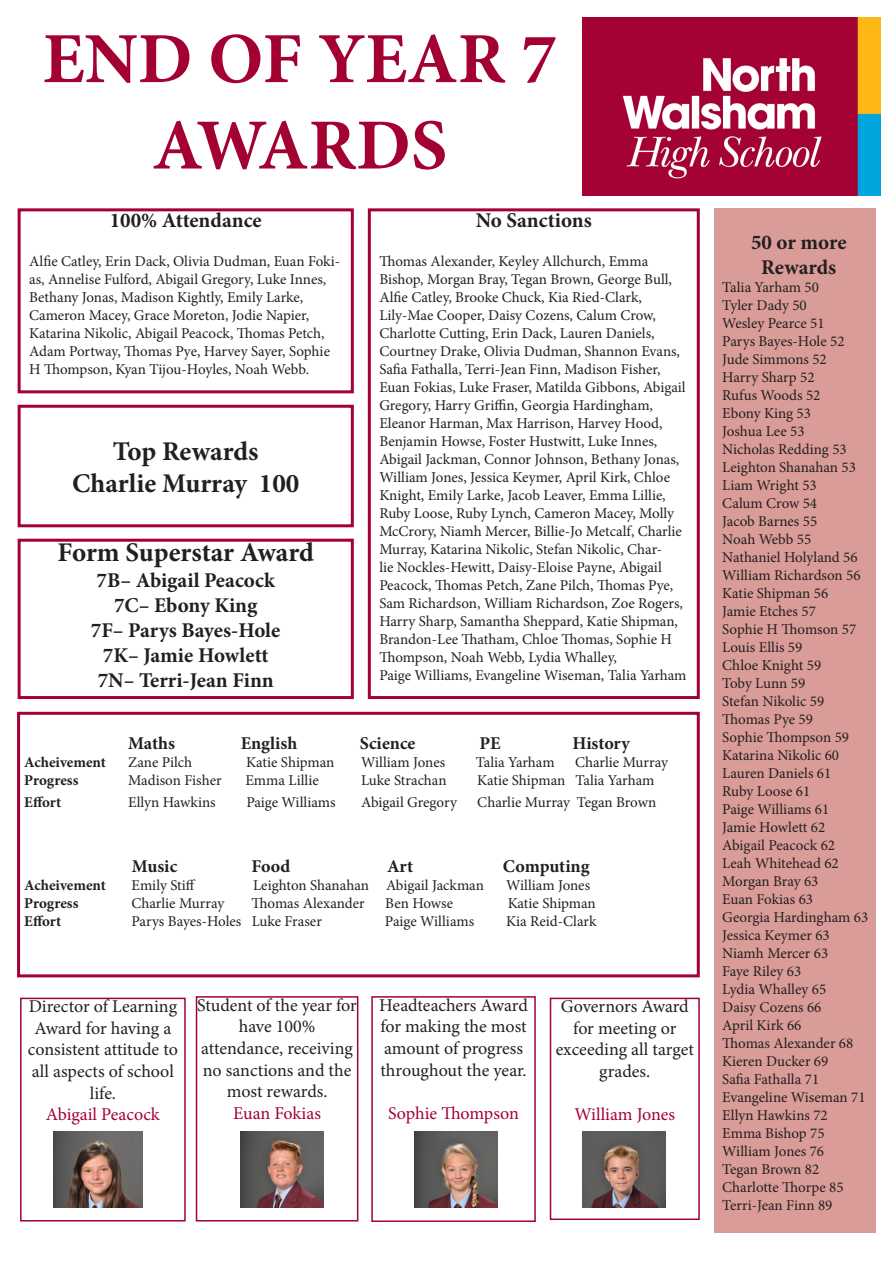
<style>
.page{position:relative;width:893px;height:1263px;background:#fff}
.page>*{position:absolute;margin:0;border:0;box-sizing:border-box;transform-origin:0 0}
.t1{font:700 72px/86.4px "Minion Pro";color:#a40133;text-align:center}
.t2{font:700 27px "Minion Pro";color:#231f20}
.t3{font:700 21px/25.2px "Minion Pro";color:#231f20;text-align:center}
.t4{font:18px/21.6px "Minion Pro";letter-spacing:-.005em;color:#231f20;text-align:center}
.t5{font:18px "Minion Pro";color:#a40133}
.t6{font:700 18px "Minion Pro";color:#231f20}
.t7{font:15px/18px "Minion Pro";letter-spacing:-.005em;color:#231f20}
.t8{font:700 15px "Minion Pro";color:#231f20}
</style>
<div class="page">
<img style="left:583px;top:17px;width:297px;height:179px">
<div style="left:18px;top:208px;width:336px;height:185px;border:3px solid #a40133"></div>
<div style="left:714px;top:208px;width:161px;height:1024px;background:#d99c98"></div>
<div style="left:18px;top:539px;width:336px;height:160px;border:3px solid #a40133"></div>
<div style="left:18px;top:405px;width:336px;height:122px;border:3px solid #a40133"></div>
<div style="left:17px;top:712px;width:683px;height:265px;border:3px solid #a40133"></div>
<div style="left:368px;top:208px;width:332px;height:491px;border:3px solid #a40133"></div>
<div style="left:20px;top:998px;width:166px;height:223px;border:2px solid #a40133"></div>
<div style="left:196px;top:996px;width:162px;height:225px;border:2px solid #a40133"></div>
<div style="left:371px;top:996px;width:165px;height:226px;border:2px solid #a40133"></div>
<div style="left:550px;top:998px;width:150px;height:222px;border:2px solid #a40133"></div>
<img style="left:53px;top:1131px;width:89px;height:77px">
<img style="left:240px;top:1131px;width:83px;height:77px">
<img style="left:415px;top:1131px;width:82px;height:77px">
<img style="left:583px;top:1131px;width:82px;height:77px">
<p class="t1" style="left:43px;top:15px;width:516px">END OF YEAR 7<br>AWARDS</p>
<p class="t3" style="left:110px;top:207px;width:154px">100% Attendance</p>
<p class="t7" style="left:29px;top:252px;width:312px">Alfie Catley, Erin Dack, Olivia Dudman, Euan Foki&shy;as, Annelise Fulford, Abigail Gregory, Luke Innes, Bethany Jonas, Madison Kightly, Emily Larke, Cameron Macey, Grace Moreton, Jodie Napier, Katarina Nikolic, Abigail Peacock, Thomas Petch, Adam Portway, Thomas Pye, Harvey Sayer, Sophie H Thompson, Kyan Tijou-Hoyles, Noah Webb.</p>
<p class="t2" style="left:113px;top:432px;width:147px">Top Rewards</p>
<p class="t2" style="left:72px;top:464px;width:229px">Charlie Murray 100</p>
<p class="t2" style="left:58px;top:534px;width:258px">Form Superstar Award</p>
<p class="t3" style="left:97px;top:567px;width:180px">7B– Abigail Peacock</p>
<p class="t3" style="left:114px;top:592px;width:145px">7C– Ebony King</p>
<p class="t3" style="left:91px;top:617px;width:191px">7F– Parys Bayes-Hole</p>
<p class="t3" style="left:103px;top:642px;width:167px">7K– Jamie Howlett</p>
<p class="t3" style="left:98px;top:668px;width:178px">7N– Terri-Jean Finn</p>
<p class="t3" style="left:476px;top:207px;width:118px">No Sanctions</p>
<p class="t7" style="left:379px;top:252px;width:309px">Thomas Alexander, Keyley Allchurch, Emma Bishop, Morgan Bray, Tegan Brown, George Bull, Alfie Catley, Brooke Chuck, Kia Ried-Clark, Lily-Mae Cooper, Daisy Cozens, Calum Crow, Charlotte Cutting, Erin Dack, Lauren Daniels, Courtney Drake, Olivia Dudman, Shannon Evans, Safia Fathalla, Terri-Jean Finn, Madison Fisher, Euan Fokias, Luke Fraser, Matilda Gibbons, Abigail Gregory, Harry Griffin, Georgia Hardingham, Eleanor Harman, Max Harrison, Harvey Hood, Benjamin Howse, Foster Hustwitt, Luke Innes, Abigail Jackman, Connor Johnson, Bethany Jonas, William Jones, Jessica Keymer, April Kirk, Chloe Knight, Emily Larke, Jacob Leaver, Emma Lillie, Ruby Loose, Ruby Lynch, Cameron Macey, Molly McCrory, Niamh Mercer, Billie-Jo Metcalf, Charlie Murray, Katarina Nikolic, Stefan Nikolic, Char-<br>lie Nockles-Hewitt, Daisy-Eloise Payne, Abigail Peacock, Thomas Petch, Zane Pilch, Thomas Pye, Sam Richardson, William Richardson, Zoe Rogers, Harry Sharp, Samantha Sheppard, Katie Shipman, Brandon-Lee Thatham, Chloe Thomas, Sophie H Thompson, Noah Webb, Lydia Whalley,<br>Paige Williams, Evangeline Wiseman, Talia Yarham</p>
<p class="t6" style="left:128px;top:731px;width:48px">Maths</p>
<p class="t6" style="left:241px;top:731px;width:58px">English</p>
<p class="t6" style="left:360px;top:731px;width:57px">Science</p>
<p class="t6" style="left:479px;top:731px;width:23px">PE</p>
<p class="t6" style="left:572px;top:731px;width:59px">History</p>
<p class="t8" style="left:24px;top:752px;width:83px">Acheivement</p>
<p class="t7" style="left:128px;top:754px;width:66px">Zane Pilch</p>
<p class="t7" style="left:246px;top:754px;width:90px">Katie Shipman</p>
<p class="t7" style="left:361px;top:754px;width:86px">William Jones</p>
<p class="t7" style="left:476px;top:754px;width:80px">Talia Yarham</p>
<p class="t7" style="left:575px;top:754px;width:94px">Charlie Murray</p>
<p class="t8" style="left:24px;top:770px;width:56px">Progress</p>
<p class="t7" style="left:128px;top:772px;width:95px">Madison Fisher</p>
<p class="t7" style="left:245px;top:772px;width:75px">Emma Lillie</p>
<p class="t7" style="left:361px;top:772px;width:87px">Luke Strachan</p>
<p class="t7" style="left:477px;top:772px;width:179px">Katie Shipman Talia Yarham</p>
<p class="t8" style="left:24px;top:792px;width:38px">Effort</p>
<p class="t7" style="left:128px;top:793px;width:89px">Ellyn Hawkins</p>
<p class="t7" style="left:246px;top:793px;width:91px">Paige Williams</p>
<p class="t7" style="left:361px;top:793px;width:97px">Abigail Gregory</p>
<p class="t7" style="left:477px;top:793px;width:180px">Charlie Murray Tegan Brown</p>
<p class="t6" style="left:132px;top:853px;width:47px">Music</p>
<p class="t6" style="left:251px;top:853px;width:40px">Food</p>
<p class="t6" style="left:387px;top:853px;width:28px">Art</p>
<p class="t6" style="left:503px;top:853px;width:88px">Computing</p>
<p class="t8" style="left:24px;top:874px;width:83px">Acheivement</p>
<p class="t7" style="left:131px;top:876px;width:66px">Emily Stiff</p>
<p class="t7" style="left:253px;top:876px;width:232px">Leighton Shanahan Abigail Jackman</p>
<p class="t7" style="left:506px;top:876px;width:86px">William Jones</p>
<p class="t8" style="left:24px;top:892px;width:56px">Progress</p>
<p class="t7" style="left:131px;top:894px;width:94px">Charlie Murray</p>
<p class="t7" style="left:252px;top:894px;width:115px">Thomas Alexander</p>
<p class="t7" style="left:385px;top:894px;width:69px">Ben Howse</p>
<p class="t7" style="left:508px;top:894px;width:90px">Katie Shipman</p>
<p class="t8" style="left:24px;top:910px;width:38px">Effort</p>
<p class="t7" style="left:131px;top:912px;width:192px">Parys Bayes-Holes Luke Fraser</p>
<p class="t7" style="left:385px;top:912px;width:91px">Paige Williams</p>
<p class="t7" style="left:506px;top:912px;width:92px">Kia Reid-Clark</p>
<p class="t4" style="left:28px;top:996px;width:152px">Director of Learning<br>Award for having a consistent attitude to all aspects of school life.</p>
<p class="t5" style="left:46px;top:1102px;width:115px">Abigail Peacock</p>
<p class="t4" style="left:197px;top:994px;width:161px">Student of the year for have 100% attendance, receiving no sanctions and the most rewards.</p>
<p class="t5" style="left:233px;top:1101px;width:89px">Euan Fokias</p>
<p class="t4" style="left:379px;top:994px;width:150px;text-align:left">Headteachers Award for making the most amount of progress throughout the year.</p>
<p class="t5" style="left:388px;top:1101px;width:132px">Sophie Thompson</p>
<p class="t4" style="left:556px;top:996px;width:140px">Governors Award for meeting or exceeding all target grades.</p>
<p class="t5" style="left:574px;top:1102px;width:102px">William Jones</p>
<p class="t3" style="left:751px;top:229px;width:97px">50 or more<br>Rewards</p>
<p class="t7" style="left:722px;top:278px;width:98px">Talia Yarham 50</p>
<p class="t7" style="left:722px;top:296px;width:86px">Tyler Dady 50</p>
<p class="t7" style="left:722px;top:314px;width:104px">Wesley Pearce 51</p>
<p class="t7" style="left:722px;top:332px;width:124px">Parys Bayes-Hole 52</p>
<p class="t7" style="left:722px;top:350px;width:106px">Jude Simmons 52<br>Harry Sharp 52</p>
<p class="t7" style="left:722px;top:386px;width:100px">Rufus Woods 52</p>
<p class="t7" style="left:722px;top:404px;width:90px">Ebony King 53</p>
<p class="t7" style="left:722px;top:422px;width:84px">Joshua Lee 53</p>
<p class="t7" style="left:722px;top:440px;width:126px">Nicholas Redding 53</p>
<p class="t7" style="left:722px;top:458px;width:135px">Leighton Shanahan 53</p>
<p class="t7" style="left:722px;top:476px;width:96px">Liam Wright 53</p>
<p class="t7" style="left:722px;top:494px;width:96px">Calum Crow 54</p>
<p class="t7" style="left:722px;top:512px;width:96px">Jacob Barnes 55</p>
<p class="t7" style="left:722px;top:530px;width:90px">Noah Webb 55</p>
<p class="t7" style="left:722px;top:548px;width:137px">Nathaniel Holyland 56</p>
<p class="t7" style="left:722px;top:566px;width:140px">William Richardson 56</p>
<p class="t7" style="left:722px;top:584px;width:107px">Katie Shipman 56</p>
<p class="t7" style="left:722px;top:602px;width:95px">Jamie Etches 57</p>
<p class="t7" style="left:722px;top:620px;width:136px">Sophie H Thomson 57</p>
<p class="t7" style="left:722px;top:638px;width:82px">Louis Ellis 59</p>
<p class="t7" style="left:722px;top:656px;width:100px">Chloe Knight 59</p>
<p class="t7" style="left:722px;top:674px;width:84px">Toby Lunn 59</p>
<p class="t7" style="left:722px;top:692px;width:104px">Stefan Nikolic 59</p>
<p class="t7" style="left:722px;top:710px;width:92px">Thomas Pye 59</p>
<p class="t7" style="left:722px;top:728px;width:128px">Sophie Thompson 59</p>
<p class="t7" style="left:722px;top:746px;width:118px">Katarina Nikolic 60</p>
<p class="t7" style="left:722px;top:764px;width:111px">Lauren Daniels 61</p>
<p class="t7" style="left:722px;top:782px;width:90px">Ruby Loose 61</p>
<p class="t7" style="left:722px;top:800px;width:109px">Paige Williams 61</p>
<p class="t7" style="left:722px;top:818px;width:104px">Jamie Howlett 62</p>
<p class="t7" style="left:722px;top:836px;width:114px">Abigail Peacock 62</p>
<p class="t7" style="left:722px;top:854px;width:118px">Leah Whitehead 62</p>
<p class="t7" style="left:722px;top:872px;width:98px">Morgan Bray 63</p>
<p class="t7" style="left:722px;top:890px;width:92px">Euan Fokias 63</p>
<p class="t7" style="left:722px;top:908px;width:147px">Georgia Hardingham 63</p>
<p class="t7" style="left:722px;top:926px;width:109px">Jessica Keymer 63</p>
<p class="t7" style="left:722px;top:944px;width:107px">Niamh Mercer 63</p>
<p class="t7" style="left:722px;top:962px;width:80px">Faye Riley 63</p>
<p class="t7" style="left:722px;top:980px;width:106px">Lydia Whalley 65</p>
<p class="t7" style="left:722px;top:998px;width:101px">Daisy Cozens 66</p>
<p class="t7" style="left:722px;top:1016px;width:81px">April Kirk 66</p>
<p class="t7" style="left:722px;top:1034px;width:133px">Thomas Alexander 68</p>
<p class="t7" style="left:722px;top:1052px;width:108px">Kieren Ducker 69</p>
<p class="t7" style="left:722px;top:1070px;width:98px">Safia Fathalla 71</p>
<p class="t7" style="left:722px;top:1088px;width:145px">Evangeline Wiseman 71</p>
<p class="t7" style="left:722px;top:1106px;width:107px">Ellyn Hawkins 72</p>
<p class="t7" style="left:722px;top:1124px;width:104px">Emma Bishop 75</p>
<p class="t7" style="left:722px;top:1142px;width:103px">William Jones 76</p>
<p class="t7" style="left:722px;top:1160px;width:99px">Tegan Brown 82</p>
<p class="t7" style="left:722px;top:1178px;width:123px">Charlotte Thorpe 85</p>
<p class="t7" style="left:722px;top:1196px;width:112px">Terri-Jean Finn 89</p>
</div>
